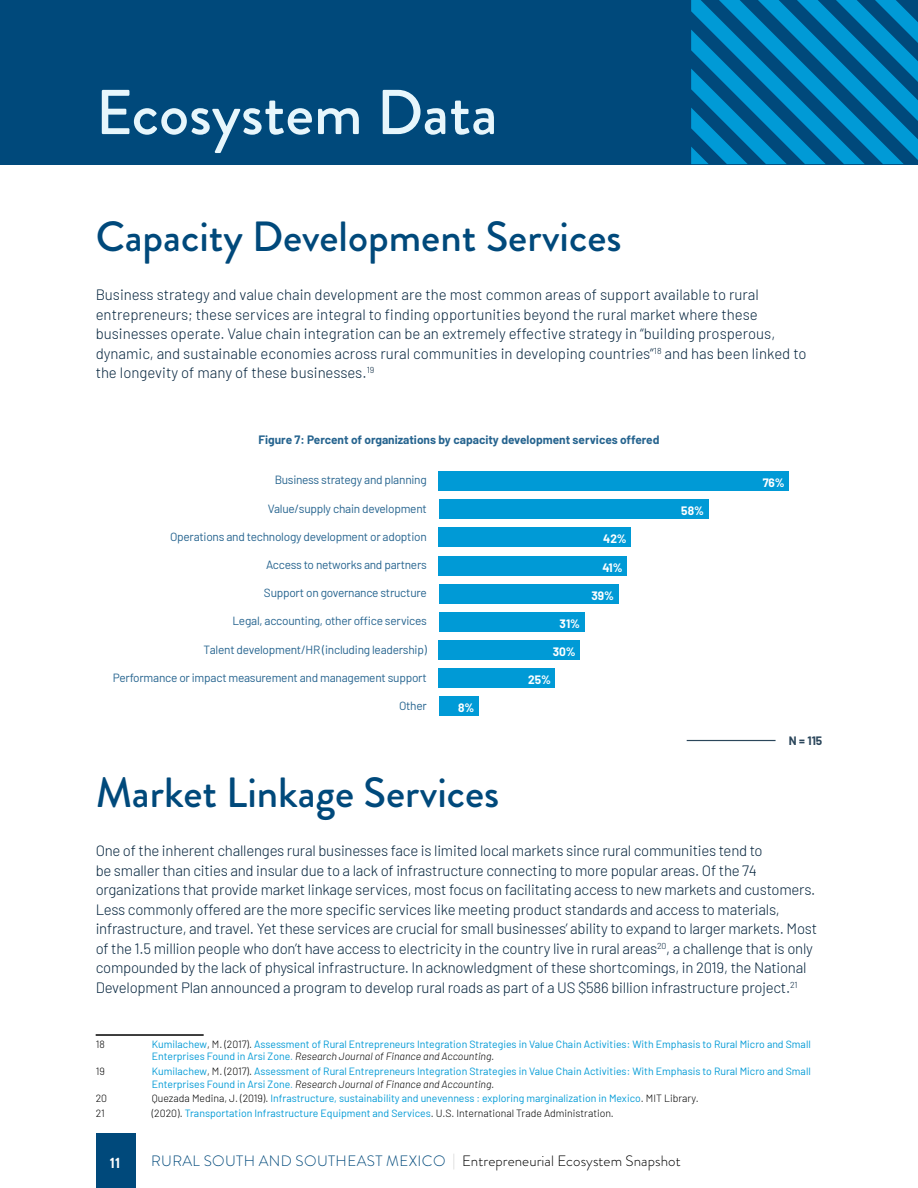
<style>
.page{position:relative;width:918px;height:1188px;background:#fff}
.page>*{position:absolute;margin:0;border:0;box-sizing:border-box;transform-origin:0 0}
.t1{font:500 63.15px "Brandon Grotesque";color:#e7f6fc}
.t2{font:500 42.15px "Brandon Grotesque";color:#00497b}
.t3{font:300 15px/19.5px "Barlow";letter-spacing:-.015em;color:#06253e}
.t4{font:300 15px "Brandon Grotesque";letter-spacing:.005em;color:#000}
.t5{font:700 15px "Brandon Grotesque";color:#fff}
.t6{font:11.85px "Barlow";letter-spacing:-.02em;color:#26648f}
.t7{font:700 11.85px "Barlow";color:#26648f}
.t8{font:700 11.85px "Barlow";color:#fff}
.t9{font:700 11.85px "Barlow";color:#2b465b}
.t10{font:10.5px/12.6px "Barlow";color:#009ad6}
.t11{font:300 10.5px "Barlow";color:#000}
.s1{font-weight:300;color:#000}
.s2{font-weight:300}
.s3{font-weight:300;font-style:italic;color:#000}
.s4{color:#00497b}
.s5{color:#c6c6c6}
</style>
<div class="page">
<div style="left:96px;top:1134px;width:39px;height:54px;background:#00497b"></div>
<div style="left:0;top:0;width:918px;height:164px;background:#00497b"></div>
<svg style="left:691px;top:0;width:227px;height:164px"></svg>
<hr style="left:687px;top:740px;width:89px;height:1px;background:#2b465b">
<hr style="left:96px;top:1034px;width:108px;height:2px;background:#000">
<div style="left:439px;top:471px;width:350px;height:20px;background:#009ad6"></div>
<div style="left:439px;top:500px;width:269px;height:19px;background:#009ad6"></div>
<div style="left:439px;top:528px;width:192px;height:19px;background:#009ad6"></div>
<div style="left:439px;top:556px;width:188px;height:19px;background:#009ad6"></div>
<div style="left:439px;top:584px;width:179px;height:19px;background:#009ad6"></div>
<div style="left:439px;top:612px;width:145px;height:20px;background:#009ad6"></div>
<div style="left:439px;top:640px;width:141px;height:20px;background:#009ad6"></div>
<div style="left:439px;top:669px;width:116px;height:19px;background:#009ad6"></div>
<div style="left:439px;top:697px;width:40px;height:19px;background:#009ad6"></div>
<h1 class="t1" style="left:96px;top:69px;width:404px">Ecosystem Data</h1>
<h2 class="t2" style="left:96px;top:207px;width:527px">Capacity Development Services</h2>
<p class="t3" style="left:96px;top:284px;width:712px">Business strategy and value chain development are the most common areas of support available to rural entrepreneurs; these services are integral to finding opportunities beyond the rural market where these businesses operate. Value chain integration can be an extremely effective strategy in “building prosperous, dynamic, and sustainable economies across rural communities in developing countries”<sup>18</sup> and has been linked to the longevity of many of these businesses.<sup>19</sup></p>
<p class="t7" style="left:258px;top:431px;width:403px">Figure 7: Percent of organizations by capacity development services offered</p>
<p class="t6" style="left:275px;top:471px;width:154px">Business strategy and planning</p>
<p class="t6" style="left:268px;top:500px;width:161px">Value/supply chain development</p>
<p class="t6" style="left:170px;top:528px;width:258px">Operations and technology development or adoption</p>
<p class="t6" style="left:266px;top:556px;width:162px">Access to networks and partners</p>
<p class="t6" style="left:264px;top:584px;width:164px">Support on governance structure</p>
<p class="t6" style="left:232px;top:613px;width:196px">Legal, accounting, other office services</p>
<p class="t6" style="left:203px;top:641px;width:225px">Talent development/HR (including leadership)</p>
<p class="t6" style="left:113px;top:669px;width:315px">Performance or impact measurement and management support</p>
<p class="t6" style="left:399px;top:697px;width:29px">Other</p>
<p class="t8" style="left:458px;top:699px;width:18px">8%</p>
<p class="t8" style="left:560px;top:615px;width:22px">31%</p>
<p class="t8" style="left:553px;top:643px;width:25px">30%</p>
<p class="t8" style="left:528px;top:671px;width:24px">25%</p>
<p class="t8" style="left:603px;top:530px;width:25px">42%</p>
<p class="t8" style="left:602px;top:559px;width:22px">41%</p>
<p class="t8" style="left:591px;top:587px;width:24px">39%</p>
<p class="t8" style="left:681px;top:502px;width:24px">58%</p>
<p class="t8" style="left:763px;top:474px;width:24px">76%</p>
<p class="t9" style="left:789px;top:732px;width:35px">N = 115</p>
<h2 class="t2" style="left:96px;top:763px;width:405px">Market Linkage Services</h2>
<p class="t3" style="left:96px;top:840px;width:723px">One of the inherent challenges rural businesses face is limited local markets since rural communities tend to<br>be smaller than cities and insular due to a lack of infrastructure connecting to more popular areas. Of the 74 organizations that provide market linkage services, most focus on facilitating access to new markets and customers.<br>Less commonly offered are the more specific services like meeting product standards and access to materials, infrastructure, and travel. Yet these services are crucial for small businesses’ ability to expand to larger markets. Most of the 1.5 million people who don’t have access to electricity in the country live in rural areas<sup>20</sup>, a challenge that is only compounded by the lack of physical infrastructure. In acknowledgment of these shortcomings, in 2019, the National Development Plan announced a program to develop rural roads as part of a US $586 billion infrastructure project.<sup>21</sup></p>
<p class="t11" style="left:96px;top:1036px;width:11px">18</p>
<p class="t10" style="left:152px;top:1037px;width:661px">Kumilachew<span class="s1">, M. (2017).</span> Assessment of Rural Entrepreneurs Integration Strategies in Value Chain Activities: With Emphasis to Rural Micro and Small<br>Enterprises Found in Arsi Zone<span class="s2">.</span> <span class="s3">Research Journal of Finance and Accounting.</span></p>
<p class="t11" style="left:96px;top:1064px;width:11px">19</p>
<p class="t10" style="left:152px;top:1064px;width:661px">Kumilachew<span class="s1">, M. (2017).</span> Assessment of Rural Entrepreneurs Integration Strategies in Value Chain Activities: With Emphasis to Rural Micro and Small<br>Enterprises Found in Arsi Zone<span class="s2">.</span> <span class="s3">Research Journal of Finance and Accounting.</span></p>
<p class="t11" style="left:96px;top:1091px;width:13px">20</p>
<p class="t10" style="left:152px;top:1091px;width:549px"><span class="s1">Quezada Medina, J. (2019).</span> Infrastructure, sustainability and unevenness : exploring marginalization in Mexico<span class="s1">. MIT Library.</span></p>
<p class="t11" style="left:96px;top:1106px;width:11px">21</p>
<p class="t10" style="left:152px;top:1106px;width:464px"><span class="s1">(2020).</span> Transportation Infrastructure Equipment and Services<span class="s1">. U.S. International Trade Administration.</span></p>
<p class="t5" style="left:110px;top:1152px;width:12px">11</p>
<p class="t4" style="left:151px;top:1151px;width:531px"><span class="s4">RURAL SOUTH AND SOUTHEAST MEXICO</span> <span class="s5">|</span> Entrepreneurial Ecosystem Snapshot</p>
</div>
